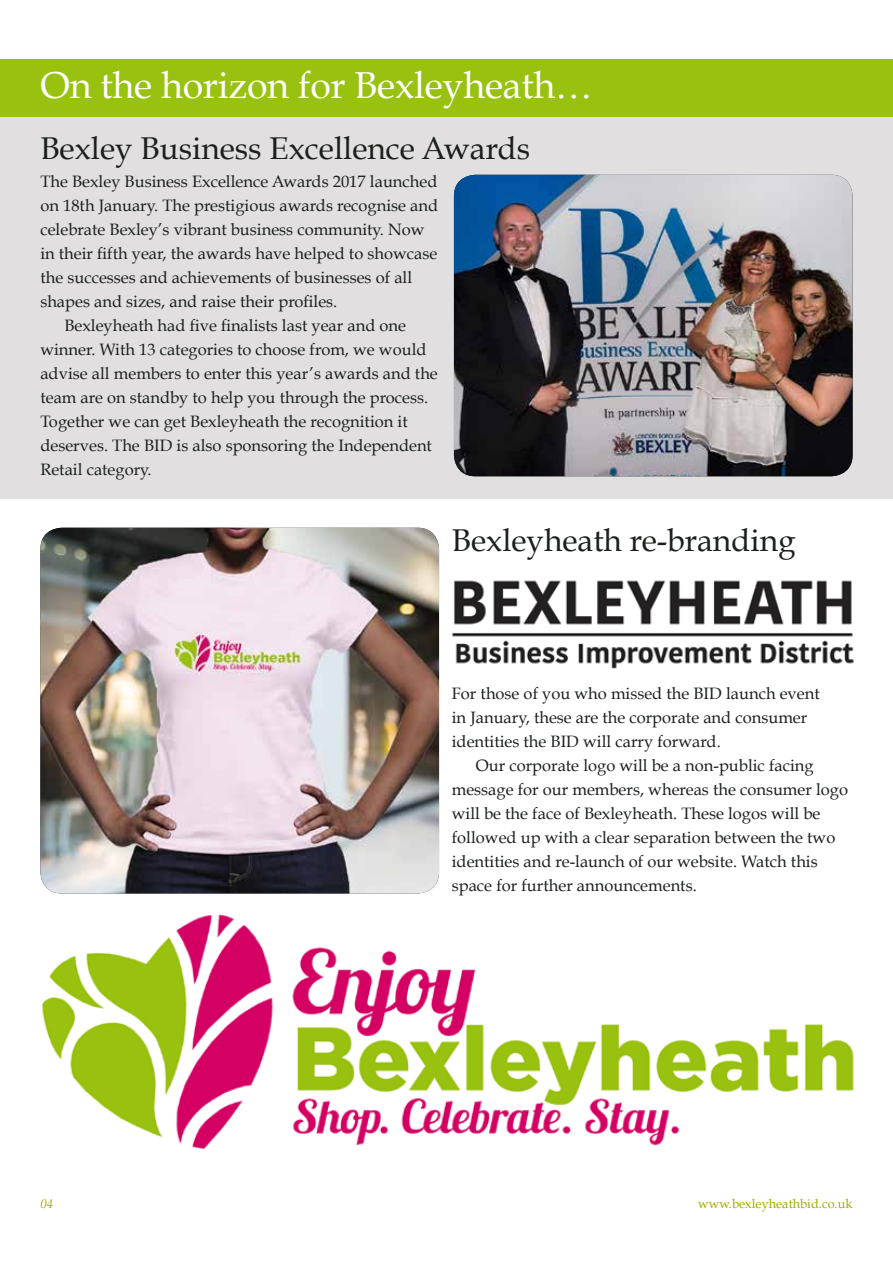
<style>
.page{position:relative;width:893px;height:1263px;background:#fff}
.page>*{position:absolute;margin:0;border:0;box-sizing:border-box;transform-origin:0 0}
.t1{font:37.5px "Book Antiqua";letter-spacing:-.005em;color:#fff}
.t2{font:31.5px "Book Antiqua";color:#1b201c}
.t3{font:16.5px/24px "Book Antiqua";color:#1b201c}
.t4{font:12.75px "Book Antiqua";color:#a0ab00}
.t5{font:italic 12.75px "Book Antiqua";color:#a0ab00}
</style>
<div class="page">
<div style="left:0;top:116px;width:893px;height:383px;background:#e1dfe0"></div>
<div style="left:0;top:60px;width:893px;height:57px;background:#99c210"></div>
<img style="left:454px;top:175px;width:399px;height:301px">
<img style="left:40px;top:528px;width:399px;height:365px">
<img style="left:452px;top:580px;width:402px;height:89px">
<img style="left:41px;top:914px;width:813px;height:235px">
<h1 class="t1" style="left:40px;top:62px;width:554px">On the horizon for Bexleyheath…</h1>
<h2 class="t2" style="left:40px;top:129px;width:491px">Bexley Business Excellence Awards</h2>
<p class="t3" style="left:40px;top:170px;width:399px">The Bexley Business Excellence Awards 2017 launched</p>
<p class="t3" style="left:40px;top:194px;width:399px">on 18th January. The prestigious awards recognise and</p>
<p class="t3" style="left:40px;top:218px;width:386px">celebrate Bexley’s vibrant business community. Now</p>
<p class="t3" style="left:40px;top:242px;width:398px">in their fifth year, the awards have helped to showcase</p>
<p class="t3" style="left:40px;top:266px;width:373px">the successes and achievements of businesses of all</p>
<p class="t3" style="left:40px;top:290px;width:298px">shapes and sizes, and raise their profiles.</p>
<p class="t3" style="left:64px;top:314px;width:343px">Bexleyheath had five finalists last year and one</p>
<p class="t3" style="left:40px;top:338px;width:388px">winner. With 13 categories to choose from, we would</p>
<p class="t3" style="left:40px;top:362px;width:399px">advise all members to enter this year’s awards and the</p>
<p class="t3" style="left:40px;top:386px;width:389px">team are on standby to help you through the process.</p>
<p class="t3" style="left:40px;top:410px;width:369px">Together we can get Bexleyheath the recognition it</p>
<p class="t3" style="left:40px;top:434px;width:393px">deserves. The BID is also sponsoring the Independent</p>
<p class="t3" style="left:40px;top:458px;width:113px">Retail category.</p>
<h2 class="t2" style="left:452px;top:520px;width:345px">Bexleyheath re-branding</h2>
<p class="t3" style="left:452px;top:681px;width:370px">For those of you who missed the BID launch event in January, these are the corporate and consumer identities the BID will carry forward.</p>
<p class="t3" style="left:452px;top:753px;width:398px;text-indent:24px">Our corporate logo will be a non-public facing message for our members, whereas the consumer logo will be the face of Bexleyheath. These logos will be followed up with a clear separation between the two identities and re-launch of our website. Watch this space for further announcements.</p>
<p class="t5" style="left:40px;top:1197px;width:14px">04</p>
<p class="t4" style="left:698px;top:1196px;width:156px">www.bexleyheathbid.co.uk</p>
</div>
